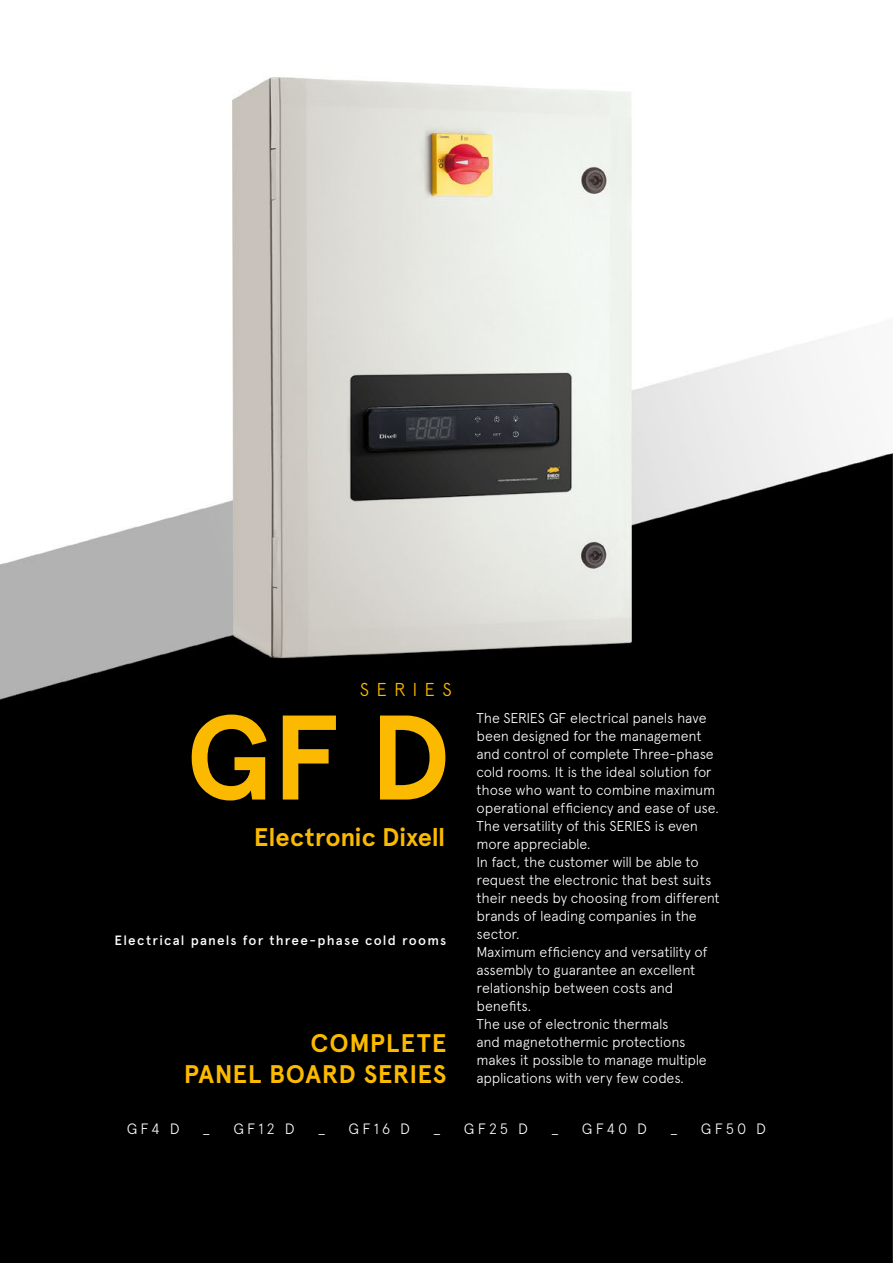
<style>
.page{position:relative;width:893px;height:1263px;background:#fff}
.page>*{position:absolute;margin:0;border:0;box-sizing:border-box;transform-origin:0 0}
.t1{font:700 120px "Apercu";color:#fbba00}
.t2{font:700 25.5px/30.6px "Apercu";letter-spacing:.005em;color:#fbba00;text-align:right}
.t3{font:300 18.6px "Apercu";letter-spacing:.37em;color:#fbba00}
.t4{font:300 15px "Apercu";letter-spacing:.19em;color:#fff}
.t5{font:300 14.25px/18px "Apercu";letter-spacing:-.015em;color:#fff}
.t6{font:500 13.5px "Apercu";letter-spacing:.09em;color:#fff}
</style>
<div class="page">
<img style="left:0;top:77px;width:893px;height:1186px">
<h3 class="t3" style="left:360px;top:678px;width:93px">SERIES</h3>
<h1 class="t1" style="left:186px;top:685px;width:267px">GF D</h1>
<h2 class="t2" style="left:254px;top:822px;width:193px">Electronic Dixell</h2>
<p class="t6" style="left:115px;top:932px;width:333px">Electrical panels for three-phase cold rooms</p>
<h2 class="t2" style="left:184px;top:1028px;width:264px">COMPLETE<br>PANEL BOARD SERIES</h2>
<p class="t5" style="left:476px;top:709px;width:245px">The SERIES GF electrical panels have been designed for the management and control of complete Three-phase cold rooms. It is the ideal solution for those who want to combine maximum operational efficiency and ease of use.<br>The versatility of this SERIES is even more appreciable.<br>In fact, the customer will be able to request the electronic that best suits their needs by choosing from different brands of leading companies in the sector.<br>Maximum efficiency and versatility of assembly to guarantee an excellent relationship between costs and benefits.<br>The use of electronic thermals<br>and magnetothermic protections makes it possible to manage multiple applications with very few codes.</p>
<p class="t4" style="left:127px;top:1120px;width:54px">GF4 D</p>
<p class="t4" style="left:203px;top:1120px;width:9px">_</p>
<p class="t4" style="left:233px;top:1120px;width:63px">GF12 D</p>
<p class="t4" style="left:318px;top:1120px;width:9px">_</p>
<p class="t4" style="left:349px;top:1120px;width:63px">GF16 D</p>
<p class="t4" style="left:433px;top:1120px;width:9px">_</p>
<p class="t4" style="left:464px;top:1120px;width:66px">GF25 D</p>
<p class="t4" style="left:551px;top:1120px;width:9px">_</p>
<p class="t4" style="left:582px;top:1120px;width:67px">GF40 D</p>
<p class="t4" style="left:670px;top:1120px;width:9px">_</p>
<p class="t4" style="left:701px;top:1120px;width:67px">GF50 D</p>
</div>
